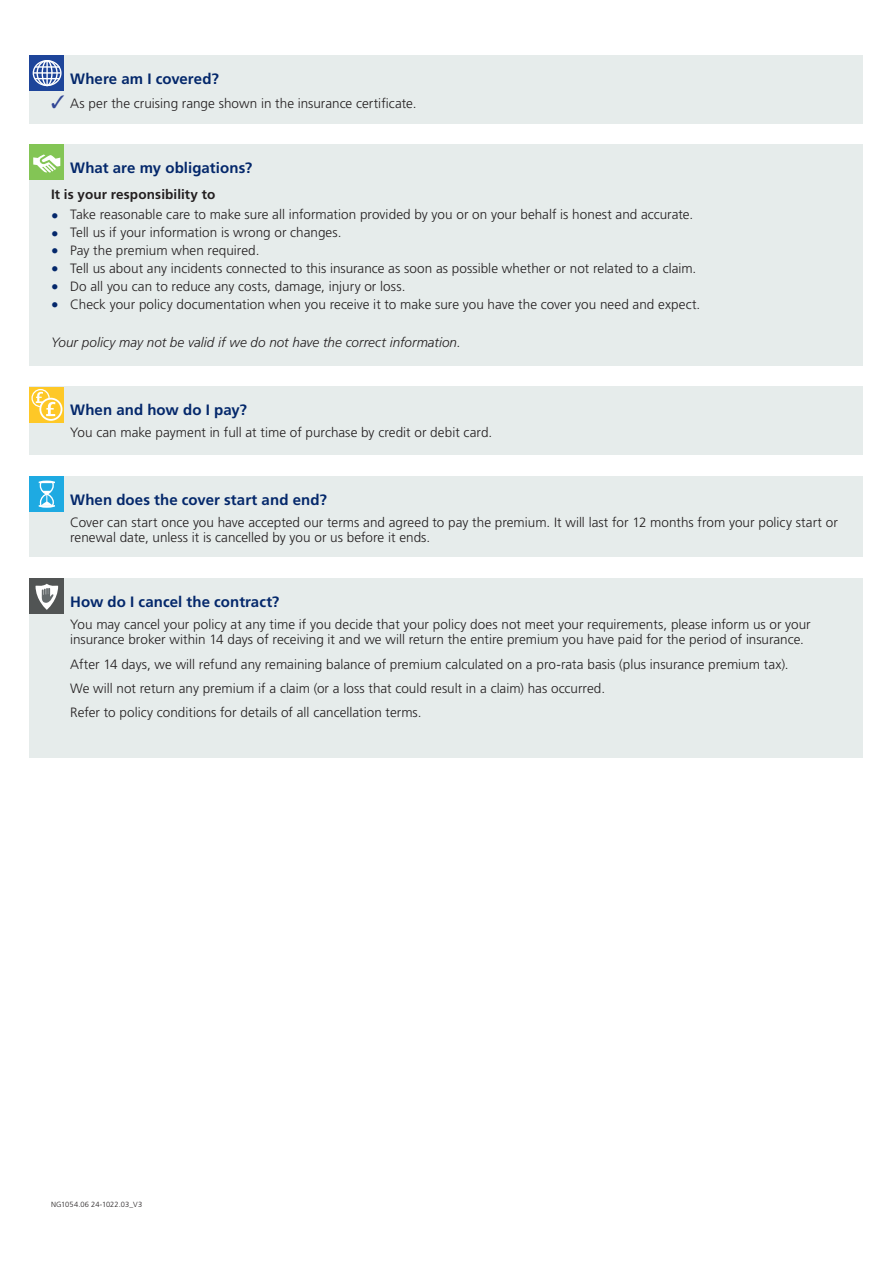
<style>
.page{position:relative;width:893px;height:1263px;background:#fff}
.page>*{position:absolute;margin:0;border:0;box-sizing:border-box;transform-origin:0 0}
.Subhead_1_in_panels__indent{font:700 15px "Frutiger";letter-spacing:.005em;color:#04286b}
.Body_copy_in_panel___space_above_below{font:300 13.5px/15.8px "Frutiger";color:#231f20}
.Bulleted_copy_____in_panels{font:300 13.5px "Frutiger";color:#231f20}
.Body_copy_in_panel___space_above_below-2{font:italic 300 13.5px "Frutiger";color:#231f20}
.Body_in_panels___ticks__crosses_et{font:300 13.5px "Frutiger";color:#231f20}
.Subhead_2{font:700 13.5px "Frutiger";letter-spacing:.01em;color:#231f20}
.Document_code{font:300 7.5px "Frutiger";letter-spacing:.01em;color:#231f20}
.s1{color:#324796}
.s2{font-weight:700;font-size:15px;color:#04286b}
.s3{font-size:15px;color:#04286b}
</style>
<div class="page">
<div style="left:30px;top:55px;width:833px;height:68px;background:#e6eceb"></div>
<svg style="left:30px;top:55px;width:34px;height:36px"></svg>
<div style="left:33px;top:60px;width:29px;height:26px;border:1px solid #fff;border-radius:50%"></div>
<div style="left:36px;top:60px;width:22px;height:26px;border:1px solid #fff;border-radius:50%"></div>
<div style="left:42px;top:60px;width:11px;height:26px;border:1px solid #fff;border-radius:50%"></div>
<hr style="left:46px;top:61px;width:2px;height:25px;background:#fff">
<hr style="left:35px;top:66px;width:25px;height:2px;background:#fff">
<svg style="left:35px;top:78px;width:25px;height:1px"></svg>
<hr style="left:33px;top:72px;width:28px;height:2px;background:#fff">
<div style="left:30px;top:145px;width:833px;height:221px;background:#e6eceb"></div>
<div style="left:30px;top:145px;width:34px;height:35px;background:#83c555"></div>
<svg style="left:33px;top:154px;width:28px;height:19px"></svg>
<div style="left:30px;top:387px;width:833px;height:68px;background:#e6eceb"></div>
<div style="left:30px;top:387px;width:34px;height:36px;background:#fec827"></div>
<svg style="left:32px;top:390px;width:17px;height:17px"></svg>
<div style="left:31px;top:389px;width:19px;height:18px;border:1px solid #fff;border-radius:50%"></div>
<svg style="left:40px;top:399px;width:22px;height:21px"></svg>
<div style="left:39px;top:398px;width:23px;height:23px;border:2px solid #fff;border-radius:50%"></div>
<svg style="left:35px;top:392px;width:21px;height:25px"></svg>
<div style="left:30px;top:476px;width:833px;height:81px;background:#e6eceb"></div>
<div style="left:30px;top:476px;width:34px;height:36px;background:#1eaae2"></div>
<svg style="left:39px;top:481px;width:16px;height:27px"></svg>
<div style="left:30px;top:578px;width:833px;height:180px;background:#e6eceb"></div>
<div style="left:30px;top:578px;width:34px;height:36px;background:#515454"></div>
<svg style="left:36px;top:584px;width:22px;height:26px"></svg>
<p class="Subhead_1_in_panels__indent" style="left:70px;top:70px;width:150px">Where am I covered?</p>
<p class="Body_in_panels___ticks__crosses_et" style="left:51px;top:95px;width:367px"><span class="s1">✓</span> As per the cruising range shown in the insurance certificate.</p>
<p class="Subhead_1_in_panels__indent" style="left:70px;top:159px;width:184px">What are my obligations?</p>
<p class="Subhead_2" style="left:51px;top:187px;width:166px">It is your responsibility to</p>
<p class="Bulleted_copy_____in_panels" style="left:51px;top:207px;width:644px"><span class="s2">•</span> Take reasonable care to make sure all information provided by you or on your behalf is honest and accurate.</p>
<p class="Bulleted_copy_____in_panels" style="left:51px;top:225px;width:292px"><span class="s3">•</span> Tell us if your information is wrong or changes.</p>
<p class="Bulleted_copy_____in_panels" style="left:51px;top:243px;width:210px"><span class="s3">•</span> Pay the premium when required.</p>
<p class="Bulleted_copy_____in_panels" style="left:51px;top:261px;width:647px"><span class="s3">•</span> Tell us about any incidents connected to this insurance as soon as possible whether or not related to a claim.</p>
<p class="Bulleted_copy_____in_panels" style="left:51px;top:278px;width:356px"><span class="s3">•</span> Do all you can to reduce any costs, damage, injury or loss.</p>
<p class="Bulleted_copy_____in_panels" style="left:51px;top:296px;width:651px"><span class="s3">•</span> Check your policy documentation when you receive it to make sure you have the cover you need and expect.</p>
<p class="Body_copy_in_panel___space_above_below-2" style="left:51px;top:334px;width:411px">Your policy may not be valid if we do not have the correct information.</p>
<p class="Subhead_1_in_panels__indent" style="left:70px;top:401px;width:178px">When and how do I pay?</p>
<p class="Body_copy_in_panel___space_above_below" style="left:70px;top:425px;width:424px">You can make payment in full at time of purchase by credit or debit card.</p>
<p class="Subhead_1_in_panels__indent" style="left:70px;top:490px;width:258px">When does the cover start and end?</p>
<p class="Body_copy_in_panel___space_above_below" style="left:70px;top:514px;width:769px">Cover can start once you have accepted our terms and agreed to pay the premium. It will last for 12 months from your policy start or renewal date, unless it is cancelled by you or us before it ends.</p>
<p class="Subhead_1_in_panels__indent" style="left:70px;top:593px;width:211px">How do I cancel the contract?</p>
<p class="Body_copy_in_panel___space_above_below" style="left:70px;top:616px;width:742px">You may cancel your policy at any time if you decide that your policy does not meet your requirements, please inform us or your insurance broker within 14 days of receiving it and we will return the entire premium you have paid for the period of insurance.</p>
<p class="Body_copy_in_panel___space_above_below" style="left:70px;top:656px;width:720px">After 14 days, we will refund any remaining balance of premium calculated on a pro-rata basis (plus insurance premium tax).</p>
<p class="Body_copy_in_panel___space_above_below" style="left:70px;top:680px;width:536px">We will not return any premium if a claim (or a loss that could result in a claim) has occurred.</p>
<p class="Body_copy_in_panel___space_above_below" style="left:70px;top:705px;width:353px">Refer to policy conditions for details of all cancellation terms.</p>
<p class="Document_code" style="left:51px;top:1200px;width:93px">NG1054.06 24-1022.03_V3</p>
</div>
